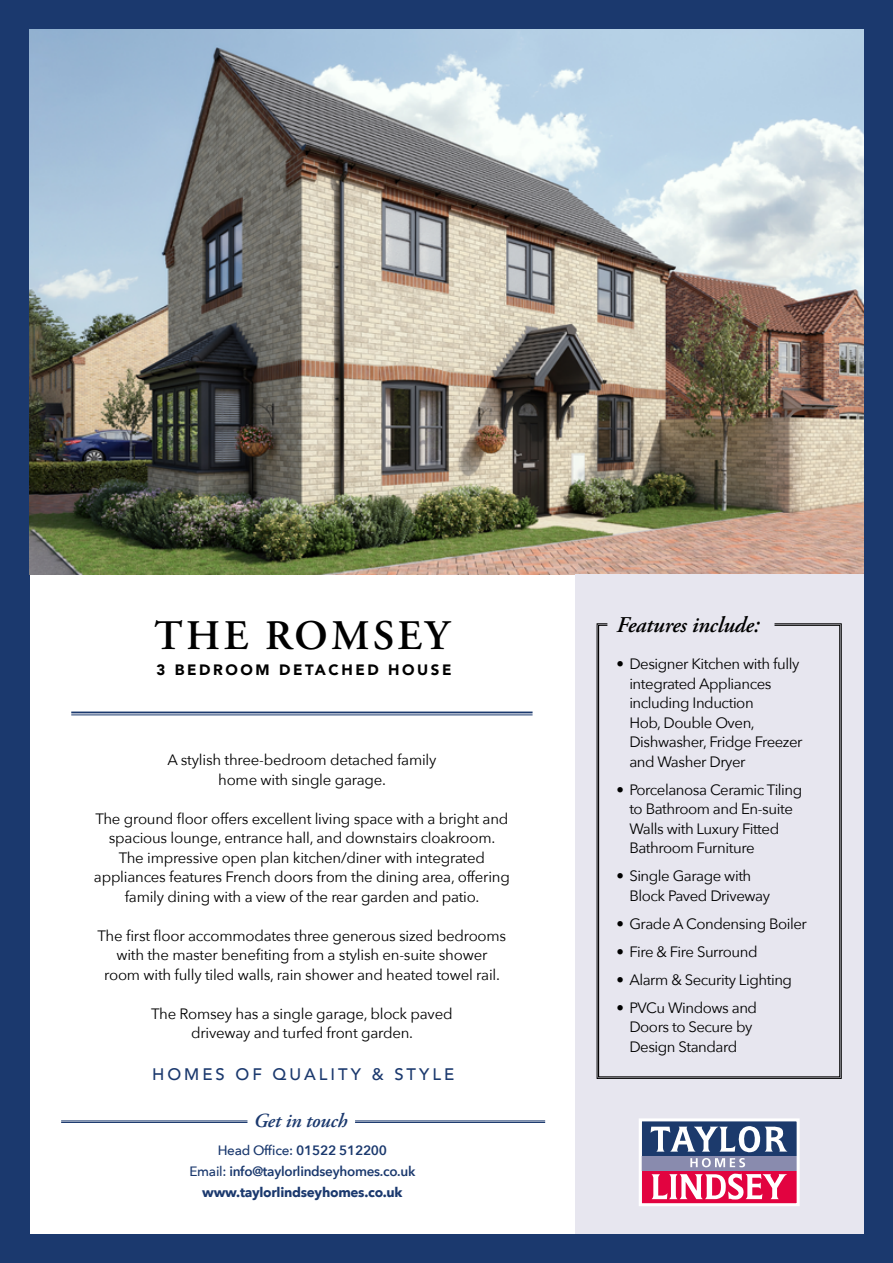
<style>
.page{position:relative;width:893px;height:1263px;background:#1b396e}
.page>*{position:absolute;margin:0;border:0;box-sizing:border-box;transform-origin:0 0}
.t1{font:600 42px "Adobe Garamond Pro";letter-spacing:.08em;color:#000}
.t2{font:italic 600 22.5px "Adobe Garamond Pro";letter-spacing:-.01em;color:#000}
.t3{font:italic 600 19.95px "Adobe Garamond Pro";letter-spacing:-.01em;color:#1b396e}
.t4{font:500 16.65px "Avenir";letter-spacing:.18em;color:#1b396e}
.t5{font:15px/19.5px "Avenir Next";letter-spacing:-.015em;color:#000;text-align:center}
.t6{font:900 15px "Avenir";letter-spacing:.17em;color:#000}
.t7{font:600 13.5px/21px "Avenir Next";letter-spacing:-.02em;color:#1b396e;text-align:center}
.s1{font-weight:500}
.s2{font-weight:700}
</style>
<div class="page">
<div style="left:30px;top:507px;width:546px;height:726px;background:#fff"></div>
<img style="left:30px;top:30px;width:833px;height:544px">
<div style="left:575px;top:574px;width:288px;height:659px;background:#e7e6ef"></div>
<svg style="left:639px;top:1118px;width:161px;height:88px;background:#a6799b"></svg>
<hr style="left:71px;top:711px;width:462px;height:2px;background:#1b396e">
<hr style="left:71px;top:715px;width:462px;height:1px;background:#1b396e">
<hr style="left:61px;top:1122px;width:186px;height:1px;background:#1b396e">
<hr style="left:61px;top:1121px;width:186px;height:1px;background:#1b396e">
<hr style="left:355px;top:1122px;width:190px;height:1px;background:#1b396e">
<hr style="left:355px;top:1121px;width:190px;height:1px;background:#1b396e">
<svg style="left:597px;top:623px;width:245px;height:456px"></svg>
<h1 class="t1" style="left:154px;top:611px;width:297px">THE ROMSEY</h1>
<p class="t6" style="left:157px;top:657px;width:296px">3 BEDROOM DETACHED HOUSE</p>
<p class="t5" style="left:167px;top:750px;width:271px">A stylish three-bedroom detached family home with single garage.</p>
<p class="t5" style="left:94px;top:808px;width:417px">The ground floor offers excellent living space with a bright and spacious lounge, entrance hall, and downstairs cloakroom.<br>The impressive open plan kitchen/diner with integrated appliances features French doors from the dining area, offering family dining with a view of the rear garden and patio.</p>
<p class="t5" style="left:98px;top:925px;width:410px">The first floor accommodates three generous sized bedrooms with the master benefiting from a stylish en-suite shower room with fully tiled walls, rain shower and heated towel rail.</p>
<p class="t5" style="left:151px;top:1003px;width:303px">The Romsey has a single garage, block paved driveway and turfed front garden.</p>
<p class="t4" style="left:152px;top:1059px;width:304px">HOMES OF QUALITY &amp; STYLE</p>
<h3 class="t3" style="left:254px;top:1109px;width:95px">Get in touch</h3>
<p class="t7" style="left:189px;top:1139px;width:228px"><span class="s1">Head Office:</span> 01522 512200<br><span class="s1">Email:</span> info@taylorlindseyhomes.co.uk <span class="s2">www.taylorlindseyhomes.co.uk</span></p>
<h2 class="t2" style="left:617px;top:612px;width:144px">Features include:</h2>
<p class="t5" style="left:629px;top:654px;width:175px;text-align:left;text-indent:-13px">• Designer Kitchen with fully integrated Appliances including Induction<br>Hob, Double Oven,<br>Dishwasher, Fridge Freezer and Washer Dryer</p>
<p class="t5" style="left:629px;top:779px;width:174px;text-align:left;text-indent:-13px">• Porcelanosa Ceramic Tiling to Bathroom and En-suite<br>Walls with Luxury Fitted<br>Bathroom Furniture</p>
<p class="t5" style="left:629px;top:866px;width:142px;text-align:left;text-indent:-13px">• Single Garage with<br>Block Paved Driveway</p>
<p class="t5" style="left:617px;top:913px;width:192px">• Grade A Condensing Boiler</p>
<p class="t5" style="left:617px;top:941px;width:143px">• Fire &amp; Fire Surround</p>
<p class="t5" style="left:617px;top:969px;width:177px">• Alarm &amp; Security Lighting</p>
<p class="t5" style="left:617px;top:997px;width:142px">• PVCu Windows and<br>Doors to Secure by<br>Design Standard</p>
</div>
